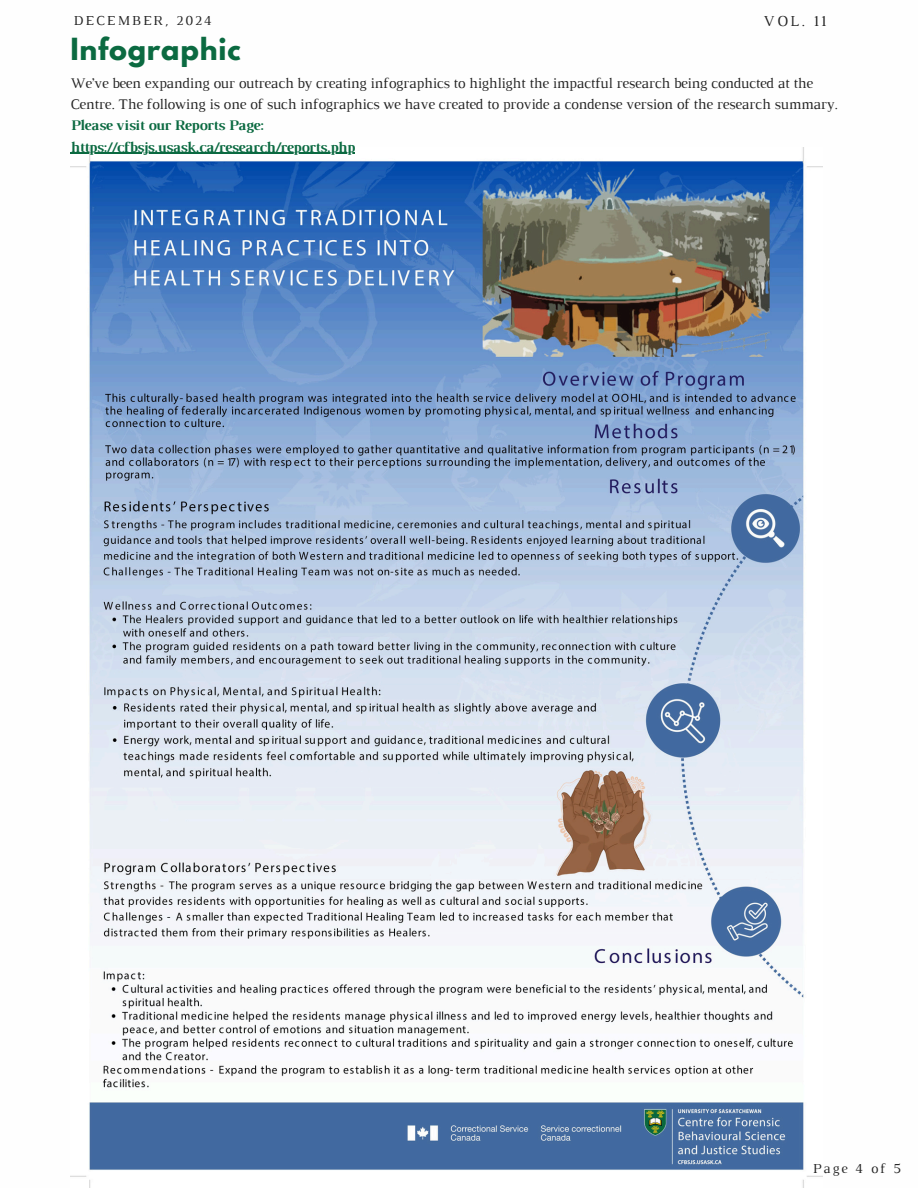
<style>
.page{position:relative;width:918px;height:1188px;background:#fff}
.page>*{position:absolute;margin:0;border:0;box-sizing:border-box;transform-origin:0 0}
.t1{font:700 27px "League Spartan";letter-spacing:.03em;color:#0b6a41}
.t2{font:15.45px "Luthier";color:#222}
.t3{font:15px/21.3px "Luthier";letter-spacing:-.02em;color:#222}
.t4{font:700 15px "Luthier";letter-spacing:-.02em;color:#0b6a41}
.t5{font:13.95px "Luthier";letter-spacing:.14em;color:#222}
</style>
<div class="page">
<img style="left:70px;top:147px;width:753px;height:1041px">
<hr style="left:70px;top:153px;width:285px;height:1px;background:#0b6a41">
<p class="t5" style="left:74px;top:15px;width:140px">DECEMBER, 2024</p>
<p class="t2" style="left:764px;top:16px;width:64px">VOL. 11</p>
<h2 class="t1" style="left:70px;top:36px;width:172px">Infographic</h2>
<h2 class="t3" style="left:70px;top:73px;width:769px">We’ve been expanding our outreach by creating infographics to highlight the impactful research being conducted at the<br>Centre. The following is one of such infographics we have created to provide a condense version of the research summary.</h2>
<h1 class="t4" style="left:70px;top:120px;width:195px">Please visit our Reports Page:</h1>
<p class="t4" style="left:70px;top:141px;width:286px">https://cfbsjs.usask.ca/research/reports.php</p>
<p class="t5" style="left:813px;top:1163px;width:90px">Page 4 of 5</p>
</div>
